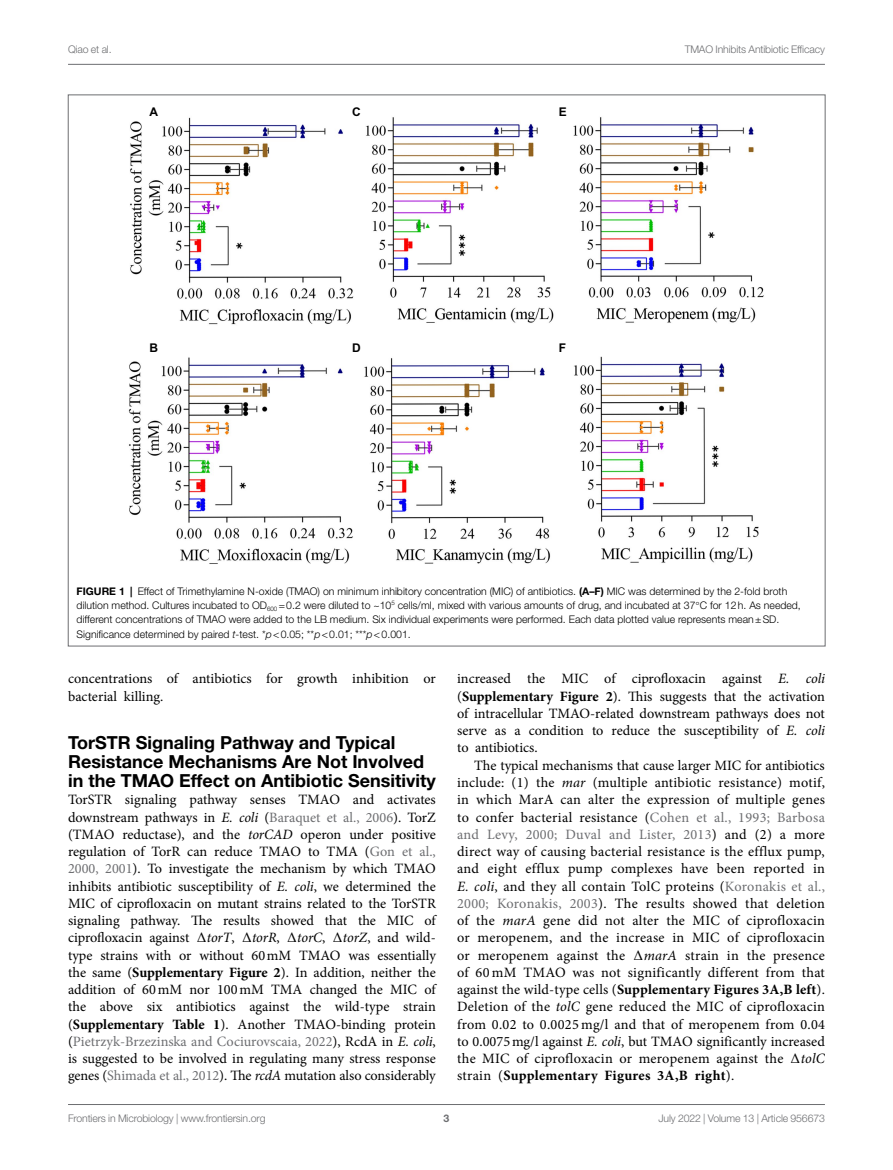
<style>
.page{position:relative;width:893px;height:1170px;background:#fff}
.page>*{position:absolute;margin:0;border:0;box-sizing:border-box;transform-origin:0 0}
.HEAD_2{font:700 18px/18.8px "Helvetica Neue LT Std";color:#000}
.TEXT_FLUSH{font:14.25px/17.2px "Minion Pro";letter-spacing:-.005em;color:#000;text-align:justify}
.TEXT{font:14.25px/17.2px "Minion Pro";letter-spacing:.015em;color:#000;text-align:justify}
.t1{font:700 12px "Arial";color:#000}
.FIG_LEG{font:300 10.5px/14.2px "Helvetica Neue LT Std";color:#000}
.t2{font:300 10.5px "Helvetica Neue LT Std";letter-spacing:-.015em;color:#6d6e71}
.t3{font:700 10.5px "Helvetica Neue LT Std";color:#6d6e71}
.s1{font-weight:700}
.s2{font-family:"STIX General";font-weight:400}
.s3{font-style:italic}
.s4{color:#6d6e71}
.s5{font-family:"STIX General"}
</style>
<div class="page">
<hr style="left:68px;top:64px;width:757px;height:1px;background:#6d6e71">
<hr style="left:68px;top:1104px;width:757px;height:1px;background:#6d6e71">
<img style="left:128px;top:117px;width:636px;height:447px">
<p class="t2" style="left:68px;top:42px;width:45px">Qiao et al.</p>
<p class="t2" style="left:685px;top:42px;width:142px">TMAO Inhibits Antibiotic Efficacy</p>
<p class="t1" style="left:150px;top:103px;width:10px">A</p>
<p class="t1" style="left:352px;top:103px;width:10px">C</p>
<p class="t1" style="left:559px;top:103px;width:10px">E</p>
<p class="t1" style="left:150px;top:339px;width:10px">B</p>
<p class="t1" style="left:352px;top:339px;width:10px">D</p>
<p class="t1" style="left:559px;top:339px;width:9px">F</p>
<p class="FIG_LEG" style="left:77px;top:583px;width:726px"><span class="s1">FIGURE 1 |</span> Effect of Trimethylamine N-oxide (TMAO) on minimum inhibitory concentration (MIC) of antibiotics. <span class="s1">(A–F)</span> MIC was determined by the 2-fold broth dilution method. Cultures incubated to OD<sub>600</sub> =0.2 were diluted to ~10<sup>5</sup> cells/ml, mixed with various amounts of drug, and incubated at 37<span class="s2">°</span>C for 12h. As needed, different concentrations of TMAO were added to the LB medium. Six individual experiments were performed. Each data plotted value represents mean±SD.<br>Significance determined by paired <span class="s3">t</span>-test. *<span class="s3">p</span>&lt;0.05; **<span class="s3">p</span>&lt;0.01; ***<span class="s3">p</span>&lt;0.001.</p>
<p class="TEXT_FLUSH" style="left:68px;top:670px;width:369px">concentrations of antibiotics for growth inhibition or bacterial killing.</p>
<p class="HEAD_2" style="left:68px;top:733px;width:369px">TorSTR Signaling Pathway and Typical<br>Resistance Mechanisms Are Not Involved in the TMAO Effect on Antibiotic Sensitivity</p>
<p class="TEXT_FLUSH" style="left:68px;top:791px;width:369px">TorSTR signaling pathway senses TMAO and activates downstream pathways in <span class="s3">E. coli</span> (<span class="s4">Baraquet et al., 2006</span>). TorZ (TMAO reductase), and the <span class="s3">torCAD</span> operon under positive regulation of TorR can reduce TMAO to TMA (<span class="s4">Gon et al., 2000, 2001</span>). To investigate the mechanism by which TMAO inhibits antibiotic susceptibility of <span class="s3">E. coli</span>, we determined the MIC of ciprofloxacin on mutant strains related to the TorSTR signaling pathway. The results showed that the MIC of ciprofloxacin against <span class="s5">∆</span><span class="s3">torT</span>, <span class="s5">∆</span><span class="s3">torR</span>, <span class="s5">∆</span><span class="s3">torC</span>, <span class="s5">∆</span><span class="s3">torZ</span>, and wild&shy;type strains with or without 60mM TMAO was essentially the same (<span class="s1">Supplementary Figure 2</span>). In addition, neither the addition of 60mM nor 100mM TMA changed the MIC of the above six antibiotics against the wild-type strain (<span class="s1">Supplementary Table 1</span>). Another TMAO-binding protein (<span class="s4">Pietrzyk-Brzezinska and Cociurovscaia, 2022</span>), RcdA in <span class="s3">E. coli</span>, is suggested to be involved in regulating many stress response genes (<span class="s4">Shimada et al., 2012</span>). The <span class="s3">rcdA</span> mutation also considerably</p>
<p class="TEXT_FLUSH" style="left:457px;top:670px;width:369px">increased the MIC of ciprofloxacin against <span class="s3">E. coli </span>(<span class="s1">Supplementary Figure 2</span>). This suggests that the activation of intracellular TMAO-related downstream pathways does not serve as a condition to reduce the susceptibility of <span class="s3">E. coli </span>to antibiotics.</p>
<p class="TEXT" style="left:457px;top:756px;width:369px;text-indent:17px">The typical mechanisms that cause larger MIC for antibiotics include: (1) the <span class="s3">mar</span> (multiple antibiotic resistance) motif, in which MarA can alter the expression of multiple genes to confer bacterial resistance (<span class="s4">Cohen et al., 1993; Barbosa and Levy, 2000; Duval and Lister, 2013</span>) and (2) a more direct way of causing bacterial resistance is the efflux pump, and eight efflux pump complexes have been reported in <span class="s3">E. coli</span>, and they all contain TolC proteins (<span class="s4">Koronakis et al., 2000; Koronakis, 2003</span>). The results showed that deletion of the <span class="s3">marA</span> gene did not alter the MIC of ciprofloxacin or meropenem, and the increase in MIC of ciprofloxacin or meropenem against the <span class="s5">∆</span><span class="s3">marA</span> strain in the presence of 60 mM TMAO was not significantly different from that against the wild-type cells (<span class="s1">Supplementary Figures 3A,B left</span>).<br>Deletion of the <span class="s3">tolC</span> gene reduced the MIC of ciprofloxacin from 0.02 to 0.0025 mg/l and that of meropenem from 0.04 to 0.0075mg/l against <span class="s3">E. coli</span>, but TMAO significantly increased the MIC of ciprofloxacin or meropenem against the <span class="s5">∆</span><span class="s3">tolC </span>strain (<span class="s1">Supplementary Figures 3A,B right</span>).</p>
<p class="t2" style="left:68px;top:1111px;width:199px">Frontiers in Microbiology | www.frontiersin.org</p>
<p class="t3" style="left:444px;top:1111px;width:7px">3</p>
<p class="t2" style="left:658px;top:1111px;width:168px">July 2022 | Volume 13 | Article 956673</p>
</div>
